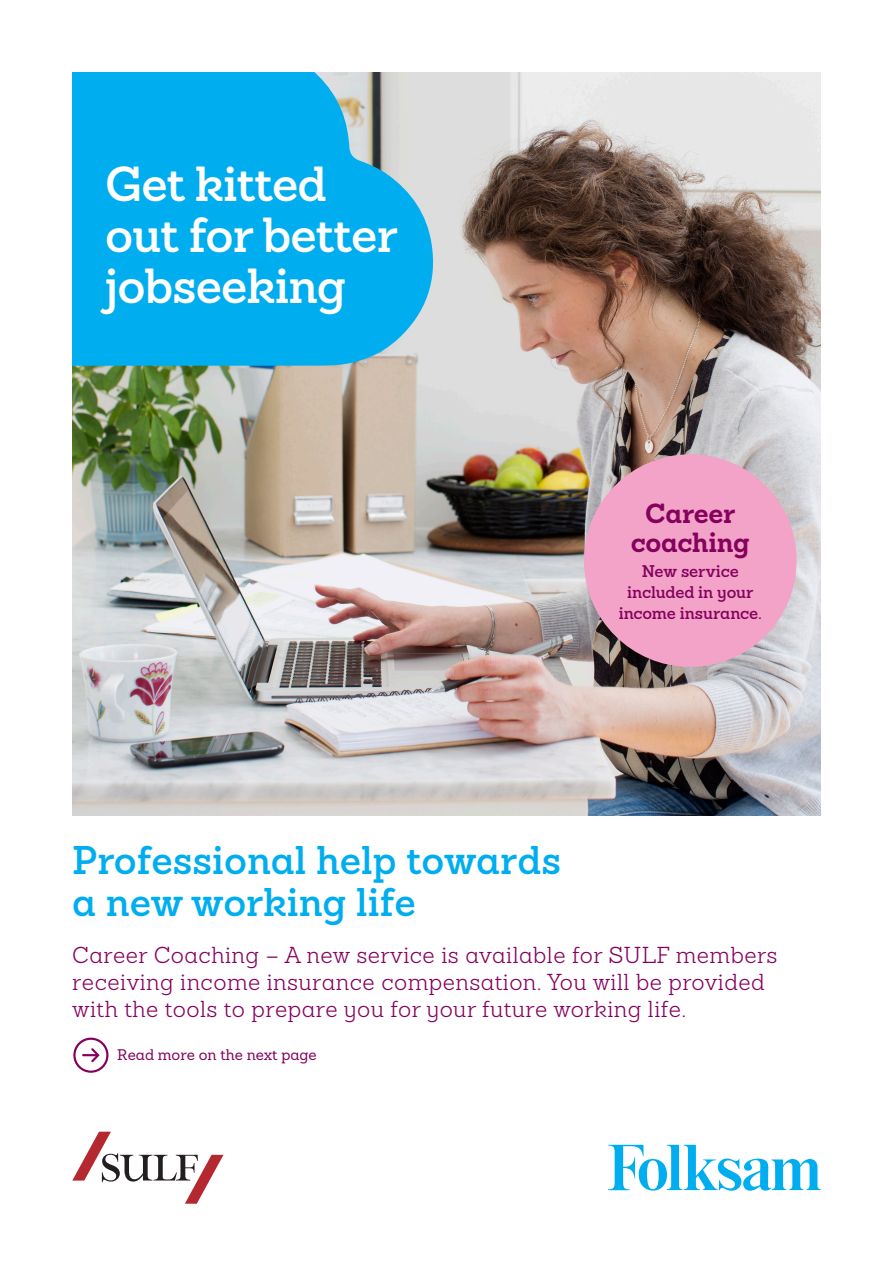
<style>
.page{position:relative;width:893px;height:1263px;background:#fff}
.page>*{position:absolute;margin:0;border:0;box-sizing:border-box;transform-origin:0 0}
.Rubrik{font:600 48px/51px "Sanchez Folksam";letter-spacing:-.02em;color:#fff}
.t1{font:600 39px/42px "Sanchez Folksam";color:#00aeef}
.t2{font:700 27px/28.5px "Sanchez Folksam";letter-spacing:-.01em;color:#85015e;text-align:center}
.Rubrik_4_15_18{font:300 22.5px/27px "Sanchez Folksam";letter-spacing:.02em;color:#85015e}
.t3{font:600 16.5px/21px "Sanchez Folksam";letter-spacing:-.005em;color:#85015e;text-align:center}
.t4{font:500 15px "Sanchez Folksam";color:#85015e}
</style>
<div class="page">
<img style="left:72px;top:72px;width:749px;height:743px">
<svg style="left:608px;top:1145px;width:213px;height:46px"></svg>
<svg style="left:73px;top:1037px;width:35px;height:36px"></svg>
<div style="left:584px;top:454px;width:213px;height:213px;background:#f4a3c8;border-radius:50%"></div>
<svg style="left:72px;top:1132px;width:152px;height:72px"></svg>
<svg style="left:72px;top:72px;width:361px;height:294px;background:#18b1ea"></svg>
<p class="Rubrik" style="left:105px;top:158px;width:294px">Get kitted out for better jobseeking</p>
<p class="t2" style="left:631px;top:499px;width:121px">Career coaching</p>
<p class="t3" style="left:619px;top:560px;width:145px">New service included in your income insurance.</p>
<p class="t1" style="left:72px;top:839px;width:490px">Professional help towards a new working life</p>
<p class="Rubrik_4_15_18" style="left:72px;top:941px;width:707px">Career Coaching – A new service is available for SULF members receiving income insurance compensation. You will be provided with the tools to prepare you for your future working life.</p>
<p class="t4" style="left:117px;top:1044px;width:201px">Read more on the next page</p>
</div>
